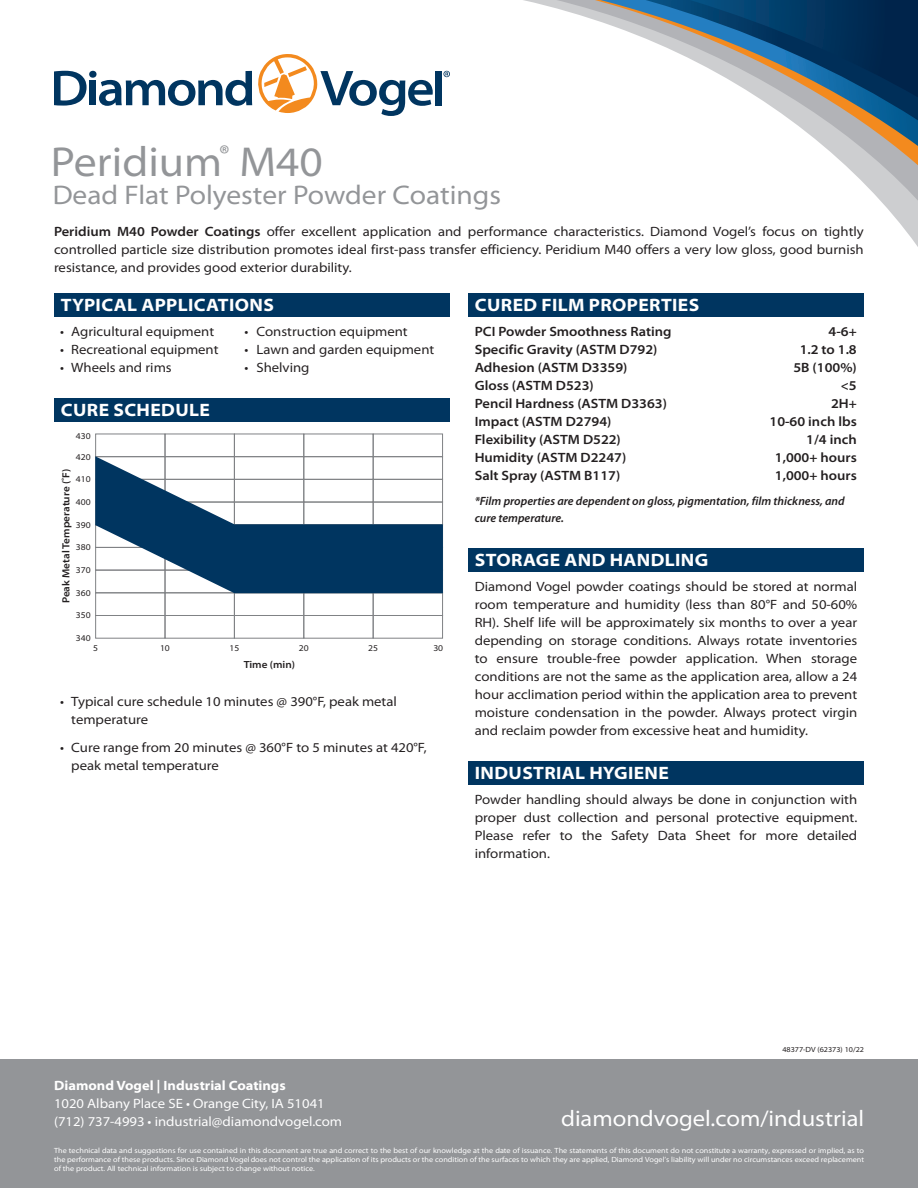
<style>
.page{position:relative;width:918px;height:1188px;background:#fff}
.page>*{position:absolute;margin:0;border:0;box-sizing:border-box;transform-origin:0 0}
.Powder_Bulletin_Head{font:semi-expanded 42px "Myriad Pro";color:#939598}
.Powder_Bulletin_Subh{font:semi-expanded 27px "Myriad Pro";color:#939598}
.t1{font:semi-expanded 22.5px "Myriad Pro";color:#fff}
.Paragraph_Style_1{font:700 semi-expanded 18px "Myriad Pro";letter-spacing:.02em;color:#fff}
.Body_Copy{font:semi-expanded 13.5px/18px "Myriad Pro";color:#231f20;text-align:justify}
.Film_Property_Body{font:600 semi-expanded 13.5px "Myriad Pro";color:#231f20}
.t2{font:semi-expanded 13.5px "Myriad Pro";color:#fff}
.t3{font:700 semi-expanded 13.5px "Myriad Pro";color:#fff}
.t4{font:italic 600 12px/16.5px "Myriad Pro";color:#231f20}
.t5{font:600 semi-expanded 10.35px "Myriad Pro";color:#231f20}
.t6{font:semi-expanded 8.85px "Myriad Pro";color:#231f20}
.t7{font:semi-expanded 7.5px/9px "Myriad Pro";color:#fff;text-align:justify}
.t8{font:semi-expanded 7.5px "Myriad Pro";color:#231f20}
.s1{font-weight:600}
</style>
<div class="page">
<svg style="left:435px;top:0;width:483px;height:247px"></svg>
<svg style="left:600px;top:0;width:318px;height:146px"></svg>
<svg style="left:646px;top:0;width:272px;height:120px"></svg>
<svg style="left:54px;top:71px;width:33px;height:35px"></svg>
<div style="left:90px;top:81px;width:6px;height:24px;background:#003560"></div>
<div style="left:89px;top:71px;width:8px;height:7px;background:#003560;border-radius:50%"></div>
<svg style="left:99px;top:54px;width:334px;height:62px"></svg>
<div style="left:436px;top:71px;width:6px;height:34px;background:#003560"></div>
<svg style="left:443px;top:71px;width:7px;height:6px"></svg>
<div style="left:54px;top:293px;width:396px;height:23px;background:#003560"></div>
<div style="left:54px;top:398px;width:396px;height:23px;background:#003560"></div>
<div style="left:95px;top:434px;width:70px;height:23px;border:1px solid #808285"></div>
<div style="left:303px;top:434px;width:71px;height:23px;border:1px solid #808285"></div>
<div style="left:373px;top:434px;width:70px;height:23px;border:1px solid #808285"></div>
<div style="left:95px;top:592px;width:70px;height:24px;border:1px solid #808285"></div>
<div style="left:234px;top:592px;width:70px;height:24px;border:1px solid #808285"></div>
<div style="left:303px;top:592px;width:71px;height:24px;border:1px solid #808285"></div>
<div style="left:373px;top:592px;width:70px;height:24px;border:1px solid #808285"></div>
<div style="left:95px;top:615px;width:70px;height:24px;border:1px solid #808285"></div>
<div style="left:165px;top:615px;width:70px;height:24px;border:1px solid #808285"></div>
<div style="left:234px;top:615px;width:70px;height:24px;border:1px solid #808285"></div>
<div style="left:303px;top:615px;width:71px;height:24px;border:1px solid #808285"></div>
<div style="left:373px;top:615px;width:70px;height:24px;border:1px solid #808285"></div>
<svg style="left:95px;top:456px;width:348px;height:137px"></svg>
<div style="left:468px;top:293px;width:396px;height:23px;background:#003560"></div>
<div style="left:468px;top:548px;width:396px;height:23px;background:#003560"></div>
<div style="left:468px;top:761px;width:396px;height:23px;background:#003560"></div>
<div style="left:0;top:1060px;width:918px;height:128px;background:#939598"></div>
<p class="Powder_Bulletin_Head" style="left:51px;top:135px;width:274px">Peridium<sup>®</sup> M40</p>
<p class="Powder_Bulletin_Subh" style="left:53px;top:178px;width:450px">Dead Flat Polyester Powder Coatings</p>
<p class="Body_Copy" style="left:54px;top:222px;width:811px"><span class="s1">Peridium M40 Powder Coatings</span> offer excellent application and performance characteristics. Diamond Vogel’s focus on tightly controlled particle size distribution promotes ideal first-pass transfer efficiency. Peridium M40 offers a very low gloss, good burnish resistance, and provides good exterior durability.</p>
<p class="Paragraph_Style_1" style="left:61px;top:293px;width:215px">TYPICAL APPLICATIONS</p>
<p class="Body_Copy" style="left:60px;top:322px;width:155px">• Agricultural equipment</p>
<p class="Body_Copy" style="left:244px;top:322px;width:165px">• Construction equipment</p>
<p class="Body_Copy" style="left:60px;top:340px;width:160px">• Recreational equipment</p>
<p class="Body_Copy" style="left:244px;top:340px;width:191px">• Lawn and garden equipment</p>
<p class="Body_Copy" style="left:60px;top:358px;width:113px">• Wheels and rims</p>
<p class="Body_Copy" style="left:244px;top:358px;width:67px">• Shelving</p>
<p class="Paragraph_Style_1" style="left:61px;top:398px;width:150px">CURE SCHEDULE</p>
<p class="Paragraph_Style_1" style="left:475px;top:293px;width:226px">CURED FILM PROPERTIES</p>
<p class="Film_Property_Body" style="left:475px;top:322px;width:198px">PCI Powder Smoothness Rating</p>
<p class="Film_Property_Body" style="left:829px;top:322px;width:30px">4-6+</p>
<p class="Film_Property_Body" style="left:475px;top:340px;width:184px">Specific Gravity (ASTM D792)</p>
<p class="Film_Property_Body" style="left:800px;top:340px;width:59px">1.2 to 1.8</p>
<p class="Film_Property_Body" style="left:475px;top:358px;width:154px">Adhesion (ASTM D3359)</p>
<p class="Film_Property_Body" style="left:793px;top:358px;width:65px">5B (100%)</p>
<p class="Film_Property_Body" style="left:475px;top:376px;width:121px">Gloss (ASTM D523)</p>
<p class="Film_Property_Body" style="left:841px;top:376px;width:17px">&lt;5</p>
<p class="Film_Property_Body" style="left:475px;top:394px;width:194px">Pencil Hardness (ASTM D3363)</p>
<p class="Film_Property_Body" style="left:831px;top:394px;width:27px">2H+</p>
<p class="Film_Property_Body" style="left:475px;top:412px;width:138px">Impact (ASTM D2794)</p>
<p class="Film_Property_Body" style="left:770px;top:412px;width:89px">10-60 inch lbs</p>
<p class="Film_Property_Body" style="left:475px;top:430px;width:148px">Flexibility (ASTM D522)</p>
<p class="Film_Property_Body" style="left:806px;top:430px;width:52px">1/4 inch</p>
<p class="Film_Property_Body" style="left:475px;top:448px;width:153px">Humidity (ASTM D2247)</p>
<p class="Film_Property_Body" style="left:775px;top:448px;width:83px">1,000+ hours</p>
<p class="Film_Property_Body" style="left:475px;top:466px;width:147px">Salt Spray (ASTM B117)</p>
<p class="Film_Property_Body" style="left:775px;top:466px;width:83px">1,000+ hours</p>
<p class="t4" style="left:475px;top:492px;width:372px">*Film properties are dependent on gloss, pigmentation, film thickness, and cure temperature.</p>
<p class="Paragraph_Style_1" style="left:475px;top:548px;width:235px">STORAGE AND HANDLING</p>
<p class="Body_Copy" style="left:475px;top:577px;width:384px">Diamond Vogel powder coatings should be stored at normal room temperature and humidity (less than 80°F and 50-60% RH). Shelf life will be approximately six months to over a year depending on storage conditions. Always rotate inventories to ensure trouble-free powder application. When storage conditions are not the same as the application area, allow a 24 hour acclimation period within the application area to prevent moisture condensation in the powder. Always protect virgin and reclaim powder from excessive heat and humidity.</p>
<p class="Paragraph_Style_1" style="left:475px;top:761px;width:196px">INDUSTRIAL HYGIENE</p>
<p class="Body_Copy" style="left:475px;top:790px;width:384px">Powder handling should always be done in conjunction with proper dust collection and personal protective equipment.<br>Please refer to the Safety Data Sheet for more detailed information.</p>
<p class="t6" style="left:76px;top:431px;width:16px">430</p>
<p class="t6" style="left:76px;top:451px;width:16px">420</p>
<p class="t5" style="left:59px;top:603px;width:136px;rotate:-90deg">Peak Metal Temperature (˚F)</p>
<p class="t6" style="left:76px;top:474px;width:16px">410</p>
<p class="t6" style="left:76px;top:496px;width:16px">400</p>
<p class="t6" style="left:76px;top:519px;width:16px">390</p>
<p class="t6" style="left:76px;top:542px;width:16px">380</p>
<p class="t6" style="left:76px;top:564px;width:16px">370</p>
<p class="t6" style="left:76px;top:587px;width:16px">360</p>
<p class="t6" style="left:76px;top:610px;width:16px">350</p>
<p class="t6" style="left:76px;top:633px;width:16px">340</p>
<p class="t6" style="left:160px;top:642px;width:11px">10</p>
<p class="t6" style="left:229px;top:642px;width:11px">15</p>
<p class="t6" style="left:299px;top:642px;width:11px">20</p>
<p class="t6" style="left:368px;top:642px;width:11px">25</p>
<p class="t6" style="left:433px;top:642px;width:11px">30</p>
<p class="t6" style="left:93px;top:642px;width:6px">5</p>
<p class="t5" style="left:244px;top:658px;width:53px">Time (min)</p>
<p class="Body_Copy" style="left:71px;top:692px;width:327px;text-indent:-11px">• Typical cure schedule 10 minutes @ 390°F, peak metal temperature</p>
<p class="Body_Copy" style="left:71px;top:738px;width:357px;text-indent:-11px">• Cure range from 20 minutes @ 360°F to 5 minutes at 420°F, peak metal temperature</p>
<p class="t8" style="left:782px;top:1045px;width:83px">48377-DV (62373) 10/22</p>
<p class="t3" style="left:54px;top:1077px;width:233px">Diamond Vogel | Industrial Coatings</p>
<p class="t2" style="left:54px;top:1095px;width:272px">1020 Albany Place SE • Orange City, IA 51041</p>
<p class="t2" style="left:54px;top:1113px;width:290px">(712) 737-4993 • industrial@diamondvogel.com</p>
<p class="t1" style="left:561px;top:1105px;width:305px">diamondvogel.com/industrial</p>
<p class="t7" style="left:54px;top:1146px;width:812px">The technical data and suggestions for use contained in this document are true and correct to the best of our knowledge at the date of issuance. The statements of this document do not constitute a warranty, expressed or implied, as to the performance of these products. Since Diamond Vogeldoes not control the application of its products or the condition of the surfaces to which they are applied, Diamond Vogel’s liability will under no circumstances exceed replacement of the product. All technical information is subject to change without notice.</p>
</div>
